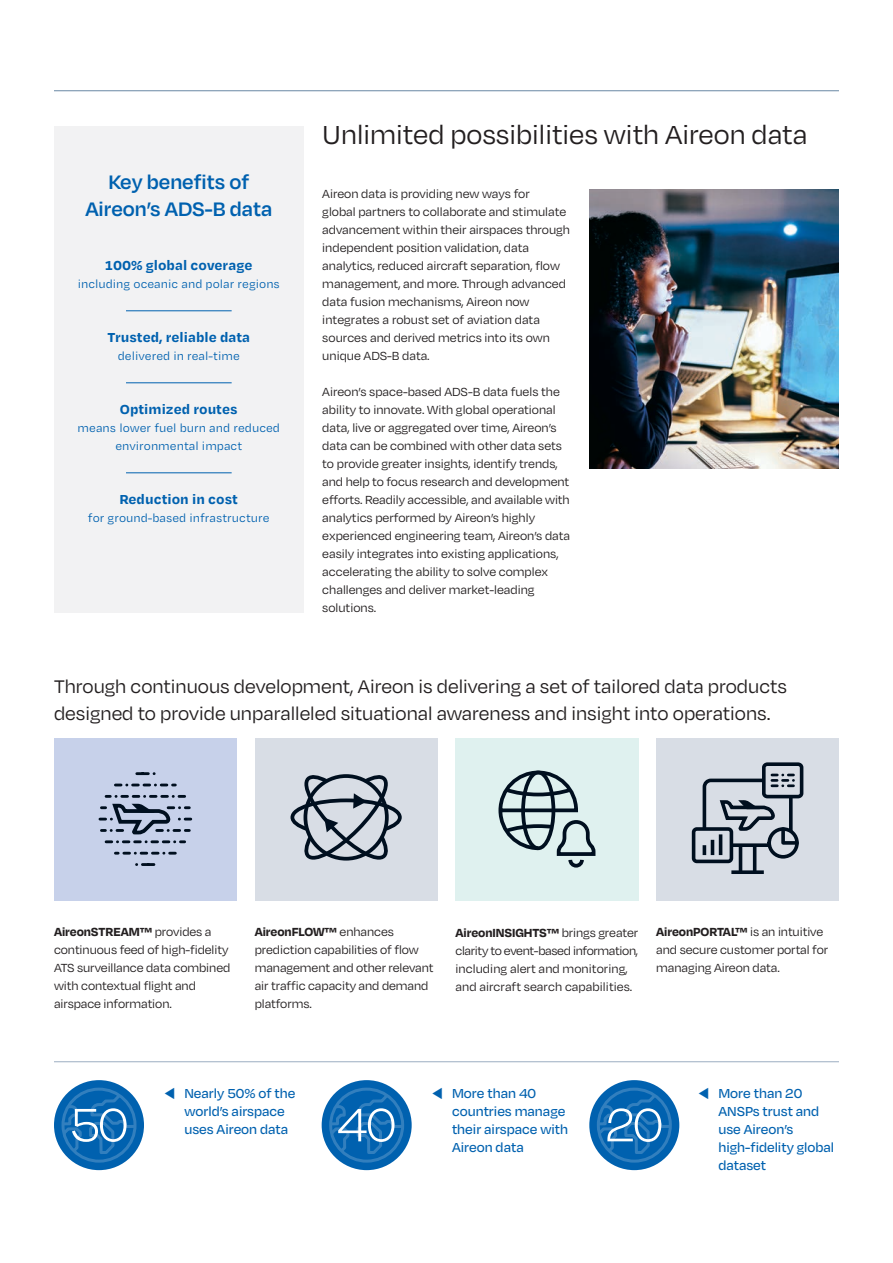
<style>
.page{position:relative;width:893px;height:1263px;background:#fff}
.page>*{position:absolute;margin:0;border:0;box-sizing:border-box;transform-origin:0 0}
.t1{font:300 54px "Degular Display";color:#fff}
.t2{font:30px "Degular";color:#231f20}
.t3{font:600 22.5px/27px "Degular";color:#0061af;text-align:center}
.t4{font:21px/27px "Degular";color:#231f20}
.t5{font:500 15px/18px "Degular";color:#0061af}
.t6{font:700 15px "Degular Text";color:#0061af}
.t7{font:13.5px/18px "Degular";color:#231f20}
.t8{font:12.75px/18px "Degular Text";color:#0061af;text-align:center}
.s1{font-weight:700}
</style>
<div class="page">
<hr style="left:54px;top:90px;width:785px;height:1px;background:#6887a4">
<div style="left:54px;top:738px;width:183px;height:162px;background:#c7d1ea"></div>
<svg style="left:115px;top:784px;width:60px;height:2px"></svg>
<svg style="left:115px;top:852px;width:60px;height:2px"></svg>
<svg style="left:100px;top:795px;width:91px;height:48px"></svg>
<svg style="left:137px;top:772px;width:17px;height:3px"></svg>
<svg style="left:137px;top:863px;width:17px;height:3px"></svg>
<div style="left:255px;top:738px;width:182px;height:162px;background:#d8dde5"></div>
<svg style="left:290px;top:774px;width:112px;height:87px"></svg>
<div style="left:656px;top:738px;width:183px;height:162px;background:#d8dde5"></div>
<div style="left:692px;top:827px;width:41px;height:36px;border:4px solid #000f1f;border-radius:3px"></div>
<div style="left:762px;top:762px;width:41px;height:36px;border:4px solid #000f1f;border-radius:3px"></div>
<hr style="left:753px;top:845px;width:3px;height:27px;background:#000f1f">
<hr style="left:739px;top:845px;width:3px;height:27px;background:#000f1f">
<svg style="left:731px;top:870px;width:33px;height:4px"></svg>
<div style="left:767px;top:827px;width:32px;height:31px;border:4px solid #000f1f;border-radius:50%"></div>
<svg style="left:701px;top:774px;width:100px;height:81px"></svg>
<div style="left:455px;top:738px;width:183px;height:162px;background:#dff1ef"></div>
<svg style="left:498px;top:770px;width:98px;height:98px"></svg>
<hr style="left:54px;top:1061px;width:785px;height:1px;background:#9cadc1">
<div style="left:54px;top:126px;width:250px;height:486px;background:#f2f2f3"></div>
<hr style="left:126px;top:311px;width:106px;height:1px;background:#0061af">
<hr style="left:126px;top:383px;width:106px;height:1px;background:#0061af">
<hr style="left:126px;top:473px;width:106px;height:1px;background:#0061af">
<img style="left:589px;top:189px;width:250px;height:279px">
<div style="left:54px;top:1080px;width:90px;height:90px;background:#0061af;border-radius:50%"></div>
<div style="left:322px;top:1080px;width:90px;height:90px;background:#0061af;border-radius:50%"></div>
<div style="left:589px;top:1080px;width:90px;height:90px;background:#0061af;border-radius:50%"></div>
<svg style="left:60px;top:1091px;width:78px;height:66px"></svg>
<div style="left:61px;top:1087px;width:76px;height:76px;border:3px solid #fff;border-radius:50%"></div>
<svg style="left:327px;top:1091px;width:79px;height:66px"></svg>
<div style="left:329px;top:1087px;width:75px;height:76px;border:3px solid #fff;border-radius:50%"></div>
<svg style="left:595px;top:1091px;width:78px;height:66px"></svg>
<div style="left:597px;top:1087px;width:75px;height:76px;border:3px solid #fff;border-radius:50%"></div>
<h3 class="t3" style="left:85px;top:167px;width:188px">Key benefits of<br>Aireon’s ADS-B data</h3>
<p class="t6" style="left:105px;top:255px;width:149px">100% global coverage</p>
<p class="t8" style="left:78px;top:274px;width:204px">including oceanic and polar regions</p>
<p class="t6" style="left:107px;top:327px;width:144px">Trusted, reliable data</p>
<p class="t8" style="left:118px;top:346px;width:123px">delivered in real-time</p>
<p class="t6" style="left:120px;top:399px;width:119px">Optimized routes</p>
<p class="t8" style="left:78px;top:418px;width:204px">means lower fuel burn and reduced environmental impact</p>
<p class="t6" style="left:120px;top:489px;width:120px">Reduction in cost</p>
<p class="t8" style="left:88px;top:508px;width:183px">for ground-based infrastructure</p>
<h2 class="t2" style="left:322px;top:117px;width:487px">Unlimited possibilities with Aireon data</h2>
<p class="t7" style="left:322px;top:184px;width:249px">Aireon data is providing new ways for<br>global partners to collaborate and stimulate advancement within their airspaces through independent position validation, data analytics, reduced aircraft separation, flow management, and more. Through advanced data fusion mechanisms, Aireon now integrates a robust set of aviation data sources and derived metrics into its own unique ADS-B data.</p>
<p class="t7" style="left:322px;top:382px;width:249px">Aireon’s space-based ADS-B data fuels the ability to innovate. With global operational data, live or aggregated over time, Aireon’s data can be combined with other data sets to provide greater insights, identify trends, and help to focus research and development efforts. Readily accessible, and available with analytics performed by Aireon’s highly experienced engineering team, Aireon’s data easily integrates into existing applications, accelerating the ability to solve complex challenges and deliver market-leading solutions.</p>
<h3 class="t4" style="left:54px;top:672px;width:734px">Through continuous development, Aireon is delivering a set of tailored data products designed to provide unparalleled situational awareness and insight into operations.</h3>
<p class="t7" style="left:54px;top:922px;width:178px"><span class="s1">AireonSTREAM™</span> provides a continuous feed of high-fidelity<br>ATS surveillance data combined with contextual flight and airspace information.</p>
<p class="t7" style="left:255px;top:922px;width:180px"><span class="s1">AireonFLOW™</span> enhances prediction capabilities of flow management and other relevant air traffic capacity and demand platforms.</p>
<p class="t7" style="left:455px;top:924px;width:184px"><span class="s1">AireonINSIGHTS™</span> brings greater clarity to event-based information, including alert and monitoring, and aircraft search capabilities.</p>
<p class="t7" style="left:656px;top:922px;width:173px"><span class="s1">AireonPORTAL™</span> is an intuitive and secure customer portal for managing Aireon data.</p>
<p class="t5" style="left:184px;top:1084px;width:113px;text-indent:-21px">◀ Nearly 50% of the world’s airspace uses Aireon data</p>
<p class="t5" style="left:452px;top:1084px;width:118px;text-indent:-21px">◀ More than 40 countries manage their airspace with<br>Aireon data</p>
<p class="t5" style="left:718px;top:1084px;width:117px;text-indent:-21px">◀ More than 20<br>ANSPs trust and use Aireon’s high-fidelity global dataset</p>
<h1 class="t1" style="left:70px;top:1094px;width:59px">50</h1>
<h1 class="t1" style="left:338px;top:1094px;width:59px">40</h1>
<h1 class="t1" style="left:606px;top:1094px;width:57px">20</h1>
</div>
